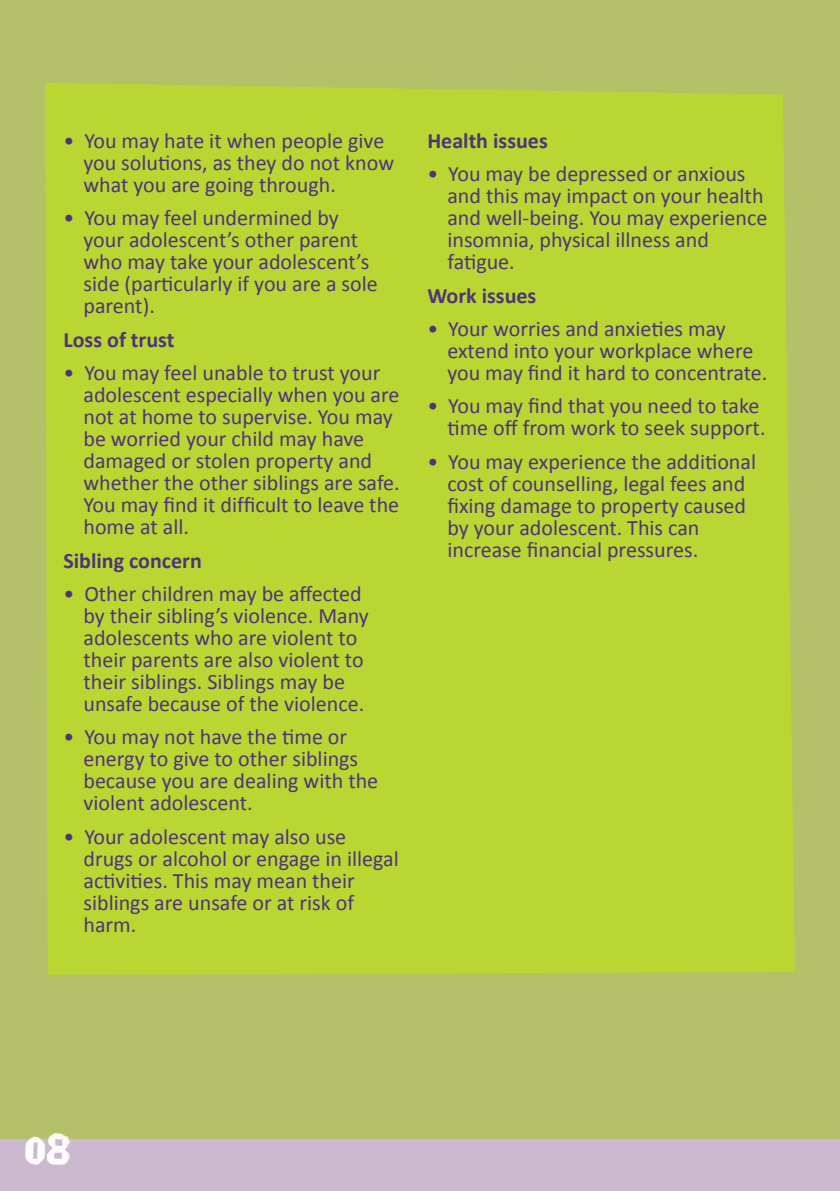
<style>
.page{position:relative;width:840px;height:1191px;background:#fff}
.page>*{position:absolute;margin:0;border:0;box-sizing:border-box;transform-origin:0 0}
.t1{font:44px "HVD Poster";color:#fff}
.t2{font:22px/22px "Calibri";color:#50337a}
.t3{font:700 22px "Calibri";color:#50337a}
</style>
<div class="page">
<div style="left:0;top:0;width:839px;height:1191px;background:#b4c168"></div>
<div style="left:0;top:1140px;width:839px;height:51px;background:#ccb8cf"></div>
<div style="left:45px;top:83px;width:749px;height:891px;background:#bad633"></div>
<p class="t2" style="left:83px;top:130px;width:312px;text-indent:-20px">• You may hate it when people give you solutions, as they do not know what you are going through.</p>
<p class="t2" style="left:83px;top:207px;width:296px;text-indent:-20px">• You may feel undermined by your adolescent’s other parent who may take your adolescent’s side (particularly if you are a sole parent).</p>
<p class="t3" style="left:63px;top:325px;width:112px">Loss of trust</p>
<p class="t2" style="left:83px;top:362px;width:317px;text-indent:-20px">• You may feel unable to trust your adolescent especially when you are not at home to supervise. You may be worried your child may have damaged or stolen property and whether the other siblings are safe.<br>You may find it difficult to leave the home at all.</p>
<p class="t3" style="left:63px;top:546px;width:140px">Sibling concern</p>
<p class="t2" style="left:83px;top:582px;width:287px;text-indent:-20px">• Other children may be affected by their sibling’s violence. Many adolescents who are violent to their parents are also violent to their siblings. Siblings may be unsafe because of the violence.</p>
<p class="t2" style="left:83px;top:726px;width:296px;text-indent:-20px">• You may not have the time or energy to give to other siblings because you are dealing with the violent adolescent.</p>
<p class="t2" style="left:83px;top:825px;width:316px;text-indent:-20px">• Your adolescent may also use drugs or alcohol or engage in illegal activities. This may mean their siblings are unsafe or at risk of harm.</p>
<p class="t3" style="left:427px;top:127px;width:122px">Health issues</p>
<p class="t2" style="left:447px;top:163px;width:321px;text-indent:-20px">• You may be depressed or anxious and this may impact on your health and well-being. You may experience insomnia, physical illness and fatigue.</p>
<p class="t3" style="left:427px;top:281px;width:110px">Work issues</p>
<p class="t2" style="left:447px;top:318px;width:321px;text-indent:-20px">• Your worries and anxieties may extend into your workplace where you may find it hard to concentrate.</p>
<p class="t2" style="left:427px;top:395px;width:339px;text-align:right">• You may find that you need to take time off from work to seek support.</p>
<p class="t2" style="left:447px;top:450px;width:310px;text-indent:-20px">• You may experience the additional cost of counselling, legal fees and fixing damage to property caused by your adolescent. This can increase financial pressures.</p>
<p class="t1" style="left:24px;top:1130px;width:49px">08</p>
</div>
